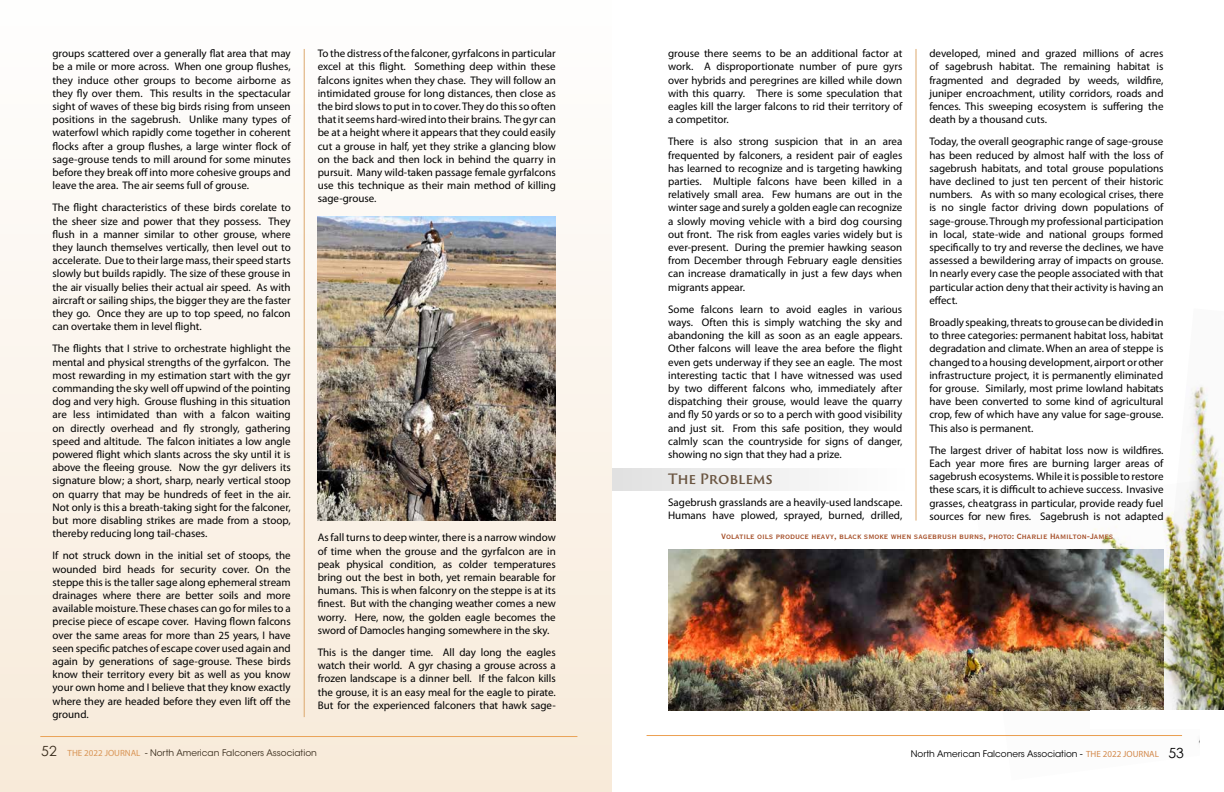
<style>
.page{position:relative;width:1224px;height:792px;background:#fff}
.page>*{position:absolute;margin:0;border:0;box-sizing:border-box;transform-origin:0 0}
.t1{font:600 14px "Trajan Sans Pro";letter-spacing:-.01em;color:#6a5541}
.t2{font:11px/13.2px "Myriad Pro";color:#000;text-align:justify}
.t3{font:10px "Copperplate Gothic Std 30 BC";color:#a34b24}
.t4{font:9px "ITC Avant Garde Std";color:#000}
.t5{font:9px "Myriad Pro";color:#d68c4e}
.s1{font-family:"Century Gothic";font-size:14px;color:#000}
.s2{font-family:"Myriad Pro";color:#d68c4e}
.s3{font-family:"Century Gothic";font-size:14px}
</style>
<div class="page">
<hr style="left:647px;top:735px;width:535px;height:1px;background:#eca052">
<div style="left:612px;top:468px;width:293px;height:23px;background:linear-gradient(to right,#e1e1e1,#fefefe)"></div>
<div style="left:0;top:0;width:612px;height:792px;background:linear-gradient(to bottom,#feffff,#f7ead8)"></div>
<img style="left:668px;top:549px;width:308px;height:162px">
<img style="left:318px;top:217px;width:238px;height:304px">
<img style="left:1189px;top:386px;width:35px;height:91px">
<img style="left:976px;top:477px;width:248px;height:267px">
<div style="left:1090px;top:711px;width:134px;height:18px;background:#fff"></div>
<div style="left:1201px;top:725px;width:23px;height:67px;background:#fff"></div>
<hr style="left:304px;top:49px;width:1px;height:668px;background:#dca86d">
<hr style="left:916px;top:49px;width:1px;height:472px;background:#dca86d">
<p class="t2" style="left:53px;top:47px;width:240px">groups scattered over a generally flat area that may be a mile or more across. When one group flushes, they induce other groups to become airborne as they fly over them. This results in the spectacular sight of waves of these big birds rising from unseen positions in the sagebrush. Unlike many types of waterfowl which rapidly come together in coherent flocks after a group flushes, a large winter flock of sage-grouse tends to mill around for some minutes before they break off into more cohesive groups and leave the area. The air seems full of grouse.</p>
<p class="t2" style="left:53px;top:201px;width:240px">The flight characteristics of these birds corelate to the sheer size and power that they possess. They flush in a manner similar to other grouse, where they launch themselves vertically, then level out to accelerate. Due to their large mass, their speed starts slowly but builds rapidly. The size of these grouse in the air visually belies their actual air speed. As with aircraft or sailing ships, the bigger they are the faster they go. Once they are up to top speed, no falcon can overtake them in level flight.</p>
<p class="t2" style="left:53px;top:342px;width:240px">The flights that I strive to orchestrate highlight the mental and physical strengths of the gyrfalcon. The most rewarding in my estimation start with the gyr commanding the sky well off upwind of the pointing dog and very high. Grouse flushing in this situation are less intimidated than with a falcon waiting on directly overhead and fly strongly, gathering speed and altitude. The falcon initiates a low angle powered flight which slants across the sky until it is above the fleeing grouse. Now the gyr delivers its signature blow; a short, sharp, nearly vertical stoop on quarry that may be hundreds of feet in the air.<br>Not only is this a breath-taking sight for the falconer, but more disabling strikes are made from a stoop, thereby reducing long tail-chases.</p>
<p class="t2" style="left:53px;top:549px;width:240px">If not struck down in the initial set of stoops, the wounded bird heads for security cover. On the steppe this is the taller sage along ephemeral stream drainages where there are better soils and more available moisture. These chases can go for miles to a precise piece of escape cover. Having flown falcons over the same areas for more than 25 years, I have seen specific patches of escape cover used again and again by generations of sage-grouse. These birds know their territory every bit as well as you know your own home and I believe that they know exactly where they are headed before they even lift off the ground.</p>
<p class="t2" style="left:318px;top:47px;width:240px">To the distress of the falconer, gyrfalcons in particular excel at this flight. Something deep within these falcons ignites when they chase. They will follow an intimidated grouse for long distances, then close as the bird slows to put in to cover. They do this so often that it seems hard-wired into their brains. The gyr can be at a height where it appears that they could easily cut a grouse in half, yet they strike a glancing blow on the back and then lock in behind the quarry in pursuit. Many wild-taken passage female gyrfalcons use this technique as their main method of killing sage-grouse.</p>
<p class="t2" style="left:318px;top:531px;width:240px">As fall turns to deep winter, there is a narrow window of time when the grouse and the gyrfalcon are in peak physical condition, as colder temperatures bring out the best in both, yet remain bearable for humans. This is when falconry on the steppe is at its finest. But with the changing weather comes a new worry. Here, now, the golden eagle becomes the sword of Damocles hanging somewhere in the sky.</p>
<p class="t2" style="left:318px;top:646px;width:240px">This is the danger time. All day long the eagles watch their world. A gyr chasing a grouse across a frozen landscape is a dinner bell. If the falcon kills the grouse, it is an easy meal for the eagle to pirate.<br>But for the experienced falconers that hawk sage-</p>
<p class="t2" style="left:668px;top:47px;width:236px">grouse there seems to be an additional factor at work. A disproportionate number of pure gyrs over hybrids and peregrines are killed while down with this quarry. There is some speculation that eagles kill the larger falcons to rid their territory of a competitor.</p>
<p class="t2" style="left:668px;top:135px;width:236px">There is also strong suspicion that in an area frequented by falconers, a resident pair of eagles has learned to recognize and is targeting hawking parties. Multiple falcons have been killed in a relatively small area. Few humans are out in the winter sage and surely a golden eagle can recognize a slowly moving vehicle with a bird dog coursing out front. The risk from eagles varies widely but is ever-present. During the premier hawking season from December through February eagle densities can increase dramatically in just a few days when migrants appear.</p>
<p class="t2" style="left:668px;top:302px;width:236px">Some falcons learn to avoid eagles in various ways. Often this is simply watching the sky and abandoning the kill as soon as an eagle appears.<br>Other falcons will leave the area before the flight even gets underway if they see an eagle. The most interesting tactic that I have witnessed was used by two different falcons who, immediately after dispatching their grouse, would leave the quarry and fly 50 yards or so to a perch with good visibility and just sit. From this safe position, they would calmly scan the countryside for signs of danger, showing no sign that they had a prize.</p>
<p class="t1" style="left:668px;top:468px;width:106px">The Problems</p>
<p class="t2" style="left:668px;top:496px;width:236px">Sagebrush grasslands are a heavily-used landscape.<br>Humans have plowed, sprayed, burned, drilled,</p>
<p class="t2" style="left:929px;top:47px;width:236px">developed, mined and grazed millions of acres of sagebrush habitat. The remaining habitat is fragmented and degraded by weeds, wildfire, juniper encroachment, utility corridors, roads and fences. This sweeping ecosystem is suffering the death by a thousand cuts.</p>
<p class="t2" style="left:929px;top:135px;width:236px">Today, the overall geographic range of sage-grouse has been reduced by almost half with the loss of sagebrush habitats, and total grouse populations have declined to just ten percent of their historic numbers. As with so many ecological crises, there is no single factor driving down populations of sage-grouse. Through my professional participation in local, state-wide and national groups formed specifically to try and reverse the declines, we have assessed a bewildering array of impacts on grouse.<br>In nearly every case the people associated with that particular action deny that their activity is having an effect.</p>
<p class="t2" style="left:929px;top:316px;width:236px">Broadly speaking, threats to grouse can be divided in to three categories: permanent habitat loss, habitat degradation and climate. When an area of steppe is changed to a housing development, airport or other infrastructure project, it is permanently eliminated for grouse. Similarly, most prime lowland habitats have been converted to some kind of agricultural crop, few of which have any value for sage-grouse.<br>This also is permanent.</p>
<p class="t2" style="left:929px;top:443px;width:236px">The largest driver of habitat loss now is wildfires.<br>Each year more fires are burning larger areas of sagebrush ecosystems. While it is possible to restore these scars, it is difficult to achieve success. Invasive grasses, cheatgrass in particular, provide ready fuel sources for new fires. Sagebrush is not adapted</p>
<p class="t3" style="left:721px;top:531px;width:394px">Volatile oils produce heavy, black smoke when sagebrush burns, photo: Charlie Hamilton-James</p>
<p class="t5" style="left:41px;top:748px;width:101px"><span class="s1">52</span> THE 2022 JOURNAL</p>
<p class="t4" style="left:145px;top:748px;width:173px">- North American Falconers Association</p>
<p class="t4" style="left:911px;top:748px;width:275px">North American Falconers Association - <span class="s2">THE 2022 JOURNAL</span> <span class="s3">53</span></p>
</div>
